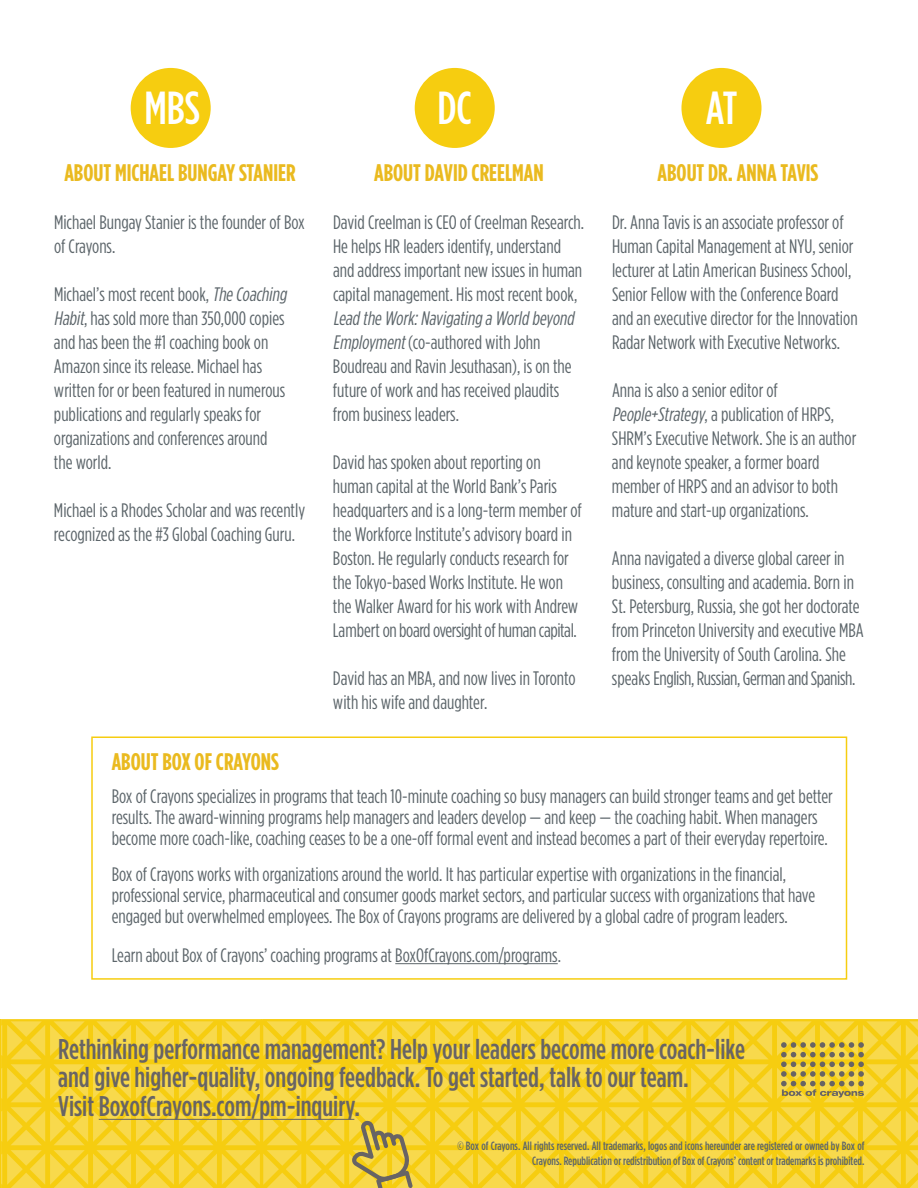
<style>
.page{position:relative;width:918px;height:1188px;background:#fff}
.page>*{position:absolute;margin:0;border:0;box-sizing:border-box;transform-origin:0 0}
.t1{font:500 46.35px "Gotham Condensed";color:#fff}
.t2{font:500 28.5px/28.2px "Gotham Condensed";color:#686464}
.t3{font:700 24px "Gotham Condensed";color:#eaba1f}
.t4{font:19.5px/24px "Gotham Condensed";color:#5c656a}
.t5{font:500 12px/15px "Gotham Condensed";color:#5c656a;text-align:right}
.s1{font-style:italic}
</style>
<div class="page">
<svg style="left:1px;top:1020px;width:260px;height:168px;background:#f6d331"></svg>
<svg style="left:261px;top:1020px;width:342px;height:168px;background:#f6d330"></svg>
<svg style="left:603px;top:1020px;width:315px;height:168px;background:#f6d330"></svg>
<div style="left:91px;top:736px;width:756px;height:244px;border:2px solid #f6cd10"></div>
<hr style="left:395px;top:963px;width:163px;height:1px;background:#5c656a">
<div style="left:131px;top:68px;width:80px;height:80px;background:#f6cd10;border-radius:50%"></div>
<div style="left:415px;top:68px;width:80px;height:80px;background:#f6cd10;border-radius:50%"></div>
<div style="left:681px;top:68px;width:81px;height:80px;background:#f6cd10;border-radius:50%"></div>
<svg style="left:781px;top:1042px;width:83px;height:56px;background:#cdb33e"></svg>
<hr style="left:99px;top:1119px;width:255px;height:1px;background:#686464">
<svg style="left:351px;top:1120px;width:62px;height:68px;background:#d2b73f"></svg>
<h1 class="t1" style="left:144px;top:82px;width:57px">MBS</h1>
<h1 class="t1" style="left:437px;top:82px;width:36px">DC</h1>
<h1 class="t1" style="left:706px;top:82px;width:33px">AT</h1>
<p class="t3" style="left:64px;top:158px;width:233px">ABOUT MICHAEL BUNGAY STANIER</p>
<p class="t4" style="left:54px;top:210px;width:252px">Michael Bungay Stanier is the founder of Box of Crayons.</p>
<p class="t4" style="left:54px;top:282px;width:238px">Michael’s most recent book, <span class="s1">TheCoaching Habit</span>, has sold more than 350,000 copies and has been the #1 coaching book on Amazon since its release. Michael has written for or been featured in numerous publications and regularly speaks for organizations and conferences around the world.</p>
<p class="t4" style="left:54px;top:498px;width:253px">Michael is a Rhodes Scholar and was recently recognized as the #3 Global Coaching Guru.</p>
<p class="t3" style="left:374px;top:158px;width:171px">ABOUT DAVID CREELMAN</p>
<p class="t4" style="left:333px;top:210px;width:253px">David Creelman is CEO of Creelman Research.<br>He helps HR leaders identify, understand and address important new issues in human capital management. His most recent book,</p>
<p class="t4" style="left:333px;top:306px;width:246px"><span class="s1">Lead theWork:Navigating aWorld beyond Employment</span>(co-authored with John Boudreau and Ravin Jesuthasan), is on the future of work and has received plaudits from business leaders.</p>
<p class="t4" style="left:333px;top:450px;width:250px">David has spoken about reporting on human capital at the World Bank’s Paris headquarters and is a long-term member of the Workforce Institute’s advisory board in Boston. He regularly conducts research for the Tokyo-based Works Institute. He won the Walker Award for his work with Andrew Lambert on board oversight of human capital.</p>
<p class="t4" style="left:333px;top:666px;width:244px">David has an MBA, and now lives in Toronto with his wife and daughter.</p>
<p class="t3" style="left:658px;top:158px;width:162px">ABOUT DR. ANNA TAVIS</p>
<p class="t4" style="left:612px;top:210px;width:247px">Dr. Anna Tavis is an associate professor of Human Capital Management at NYU, senior lecturer at Latin American Business School, Senior Fellow with the Conference Board and an executive director for the Innovation Radar Network with Executive Networks.</p>
<p class="t4" style="left:612px;top:378px;width:246px">Anna is also a senior editor of <span class="s1">People+Strategy</span>, a publication of HRPS, SHRM’s Executive Network. She is an author and keynote speaker, a former board member of HRPS and an advisor to both mature and start-up organizations.</p>
<p class="t4" style="left:612px;top:546px;width:253px">Anna navigated a diverse global career in business, consulting and academia. Born in St. Petersburg, Russia, she got her doctorate from Princeton University and executive MBA from the University of South Carolina. She speaks English, Russian, German and Spanish.</p>
<p class="t3" style="left:112px;top:747px;width:169px">ABOUT BOX OF CRAYONS</p>
<p class="t4" style="left:112px;top:785px;width:723px;line-height:21px">Box of Crayons specializes in programs that teach 10-minute coaching so busy managers can build stronger teams and get better results. The award-winning programs help managers and leaders develop — and keep — the coaching habit. When managers become more coach-like, coaching ceases to be a one-off formal event and instead becomes a part of their everyday repertoire.</p>
<p class="t4" style="left:112px;top:863px;width:705px;line-height:21px">Box of Crayons works with organizations around the world. It has particular expertise with organizations in the financial, professional service, pharmaceutical and consumer goods market sectors, and particular success with organizations that have engaged but overwhelmed employees. The Box of Crayons programs are delivered by a global cadre of program leaders.</p>
<p class="t4" style="left:112px;top:943px;width:451px">Learn about Box of Crayons’ coaching programs at BoxOfCrayons.com/programs.</p>
<h2 class="t2" style="left:58px;top:1034px;width:688px">Rethinking performance management? Help your leaders become more coach-like and give higher-quality, ongoing feedback. To get started, talk to our team.<br>Visit BoxofCrayons.com/pm-inquiry.</h2>
<p class="t5" style="left:457px;top:1138px;width:409px">© Box of Crayons. All rights reserved. All trademarks, logos and icons hereunder are registered or owned by Box of<br>Crayons. Republication or redistribution of Box of Crayons’ content or trademarks is prohibited.</p>
</div>
